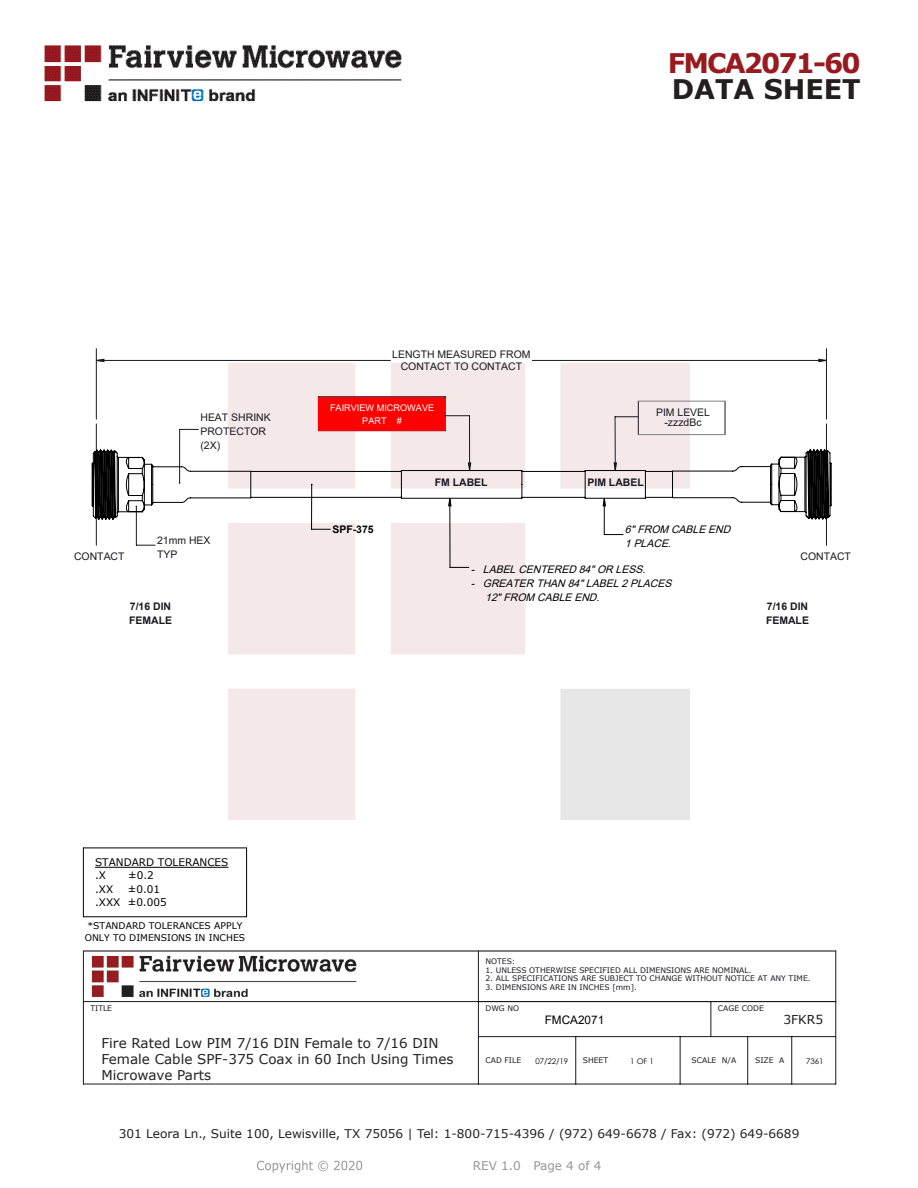
<style>
.page{position:relative;width:918px;height:1188px;background:#fff}
.page>*{position:absolute;margin:0;border:0;box-sizing:border-box;transform-origin:0 0}
.FM{font:700 27px "Verdana";letter-spacing:-.07em;color:#981a1e}
.t1{font:700 27px "Verdana";color:#231f20}
.FM-2{font:13.5px/16.2px "Verdana";color:#231f20}
.t2{font:12.3px "Verdana";color:#191924}
.t3{font:12px "Verdana";color:#231f20}
.REV_Info{font:12px "Verdana";color:#939598}
.t4{font:11.7px "Arial";color:#000}
.t5{font:10.5px/14.1px "Arial";color:#191924;text-align:center}
.t6{font:italic 10.5px/14.1px "Arial";color:#000}
.t7{font:10.5px/13.4px "Verdana";color:#000}
.t8{font:700 10.5px/14.1px "Arial";color:#191924}
.t9{font:700 10.5px "Arial";color:#000}
.t10{font:9.3px/11.7px "Verdana";color:#000}
.t11{font:9.15px/12.9px "Arial";color:#fff;text-align:center}
.t12{font:7.8px "Century Gothic";color:#000}
.t13{font:7.65px "Verdana";color:#191924}
</style>
<div class="page">
<img style="left:44px;top:45px;width:358px;height:57px">
<img style="left:257px;top:1160px;width:106px;height:13px">
<img style="left:228px;top:364px;width:462px;height:456px">
<img style="left:86px;top:950px;width:285px;height:53px">
<hr style="left:95px;top:867px;width:133px;height:1px;background:#000">
<hr style="left:83px;top:917px;width:164px;height:1px;background:#000">
<hr style="left:246px;top:848px;width:1px;height:69px;background:#000">
<hr style="left:83px;top:848px;width:1px;height:69px;background:#000">
<hr style="left:83px;top:951px;width:753px;height:1px;background:#000">
<hr style="left:83px;top:848px;width:164px;height:1px;background:#000">
<hr style="left:836px;top:951px;width:1px;height:133px;background:#191924">
<hr style="left:83px;top:1084px;width:753px;height:1px;background:#191924">
<hr style="left:83px;top:951px;width:1px;height:133px;background:#191924">
<hr style="left:83px;top:1001px;width:753px;height:1px;background:#191924">
<hr style="left:478px;top:951px;width:1px;height:133px;background:#191924">
<hr style="left:478px;top:1036px;width:358px;height:1px;background:#191924">
<hr style="left:711px;top:1002px;width:1px;height:35px;background:#191924">
<hr style="left:575px;top:1037px;width:1px;height:47px;background:#191924">
<hr style="left:791px;top:1037px;width:1px;height:47px;background:#191924">
<hr style="left:680px;top:1037px;width:1px;height:47px;background:#191924">
<hr style="left:747px;top:1037px;width:1px;height:47px;background:#191924">
<hr style="left:96px;top:349px;width:1px;height:70px;background:#191924">
<hr style="left:826px;top:349px;width:1px;height:70px;background:#191924">
<hr style="left:318px;top:396px;width:127px;height:1px;background:#191924">
<hr style="left:445px;top:397px;width:1px;height:34px;background:#191924">
<svg style="left:96px;top:359px;width:730px;height:3px"></svg>
<div style="left:318px;top:397px;width:127px;height:34px;background:#f00"></div>
<svg style="left:450px;top:567px;width:19px;height:1px"></svg>
<hr style="left:450px;top:498px;width:1px;height:69px;background:#000">
<svg style="left:444px;top:415px;width:26px;height:1px"></svg>
<hr style="left:469px;top:416px;width:1px;height:55px;background:#191924">
<svg style="left:136px;top:545px;width:19px;height:1px"></svg>
<hr style="left:136px;top:506px;width:1px;height:39px;background:#191924">
<hr style="left:638px;top:401px;width:1px;height:34px;background:#191924">
<hr style="left:725px;top:401px;width:1px;height:34px;background:#191924">
<svg style="left:616px;top:417px;width:22px;height:1px"></svg>
<hr style="left:615px;top:417px;width:1px;height:54px;background:#191924">
<hr style="left:638px;top:401px;width:87px;height:1px;background:#808080">
<svg style="left:92px;top:424px;width:740px;height:120px"></svg>
<p class="FM" style="left:668px;top:44px;width:194px">FMCA2071-60</p>
<p class="t1" style="left:672px;top:70px;width:191px">DATA SHEET</p>
<p class="t5" style="left:200px;top:410px;width:72px;text-align:left">HEAT SHRINK<br>PROTECTOR (2X)</p>
<p class="t5" style="left:392px;top:348px;width:140px;line-height:11.7px">LENGTH MEASURED FROM<br>CONTACT TO CONTACT</p>
<p class="t11" style="left:330px;top:401px;width:106px">FAIRVIEW MICROWAVE<br>PART #</p>
<p class="t5" style="left:656px;top:407px;width:56px;line-height:10.5px">PIM LEVEL -zzzdBc</p>
<p class="t8" style="left:435px;top:476px;width:54px">FM LABEL</p>
<p class="t8" style="left:587px;top:476px;width:58px">PIM LABEL</p>
<p class="t9" style="left:332px;top:522px;width:43px">SPF-375</p>
<p class="t6" style="left:625px;top:522px;width:111px">6"FROM CABLEEND<br>1PLACE.</p>
<p class="t5" style="left:157px;top:533px;width:55px;text-align:left">21mm HEX<br>TYP</p>
<p class="t5" style="left:74px;top:549px;width:52px">CONTACT</p>
<p class="t5" style="left:800px;top:549px;width:52px">CONTACT</p>
<p class="t8" style="left:129px;top:599px;width:45px">7/16 DIN<br>FEMALE</p>
<p class="t6" style="left:471px;top:562px;width:180px">- LABELCENTERED 84"OR LESS.</p>
<p class="t6" style="left:485px;top:576px;width:192px;text-indent:-15px">- GREATER THAN 84"LABEL2PLACES<br>12"FROM CABLEEND.</p>
<p class="t8" style="left:766px;top:599px;width:45px">7/16 DIN<br>FEMALE</p>
<p class="t7" style="left:95px;top:856px;width:135px">STANDARD TOLERANCES .X</p>
<p class="t7" style="left:128px;top:869px;width:27px">±0.2</p>
<p class="t7" style="left:95px;top:882px;width:73px;text-indent:33px">±0.01 .XXX ±0.005</p>
<p class="t7" style="left:95px;top:882px;width:20px">.XX</p>
<p class="t10" style="left:85px;top:920px;width:162px">*STANDARD TOLERANCES APPLY<br>ONLY TO DIMENSIONS IN INCHES</p>
<p class="t13" style="left:90px;top:1003px;width:23px">TITLE</p>
<p class="FM-2" style="left:102px;top:1035px;width:353px">Fire Rated Low PIM 7/16 DIN Female to 7/16 DIN<br>Female Cable SPF-375 Coax in 60 Inch Using Times<br>Microwave Parts</p>
<p class="t13" style="left:485px;top:956px;width:31px">NOTES:</p>
<p class="t13" style="left:485px;top:965px;width:268px">1. UNLESS OTHERWISE SPECIFIED ALL DIMENSIONS ARE NOMINAL.</p>
<p class="t13" style="left:485px;top:973px;width:327px">2. ALL SPECIFICATIONS ARE SUBJECT TO CHANGE WITHOUT NOTICE AT ANY TIME.</p>
<p class="t13" style="left:485px;top:982px;width:153px">3. DIMENSIONS ARE IN INCHES [mm].</p>
<p class="t13" style="left:485px;top:1003px;width:35px">DWG NO</p>
<p class="t13" style="left:718px;top:1003px;width:48px">CAGE CODE</p>
<p class="t2" style="left:783px;top:1011px;width:41px">3FKR5</p>
<p class="t4" style="left:545px;top:1012px;width:61px">FMCA2071</p>
<p class="t12" style="left:535px;top:1055px;width:34px">07/22/19</p>
<p class="t12" style="left:630px;top:1055px;width:25px">1 OF 1</p>
<p class="t12" style="left:806px;top:1055px;width:19px">7361</p>
<p class="t13" style="left:485px;top:1055px;width:37px">CAD FILE</p>
<p class="t13" style="left:692px;top:1055px;width:46px">SCALE N/A</p>
<p class="t13" style="left:755px;top:1055px;width:31px">SIZE A</p>
<p class="t13" style="left:583px;top:1055px;width:27px">SHEET</p>
<h3 class="t3" style="left:119px;top:1125px;width:682px">301 Leora Ln., Suite 100, Lewisville, TX 75056 | Tel: 1-800-715-4396 / (972) 649-6678 / Fax: (972) 649-6689</h3>
<p class="REV_Info" style="left:473px;top:1157px;width:130px">REV 1.0 Page 4 of 4</p>
</div>
